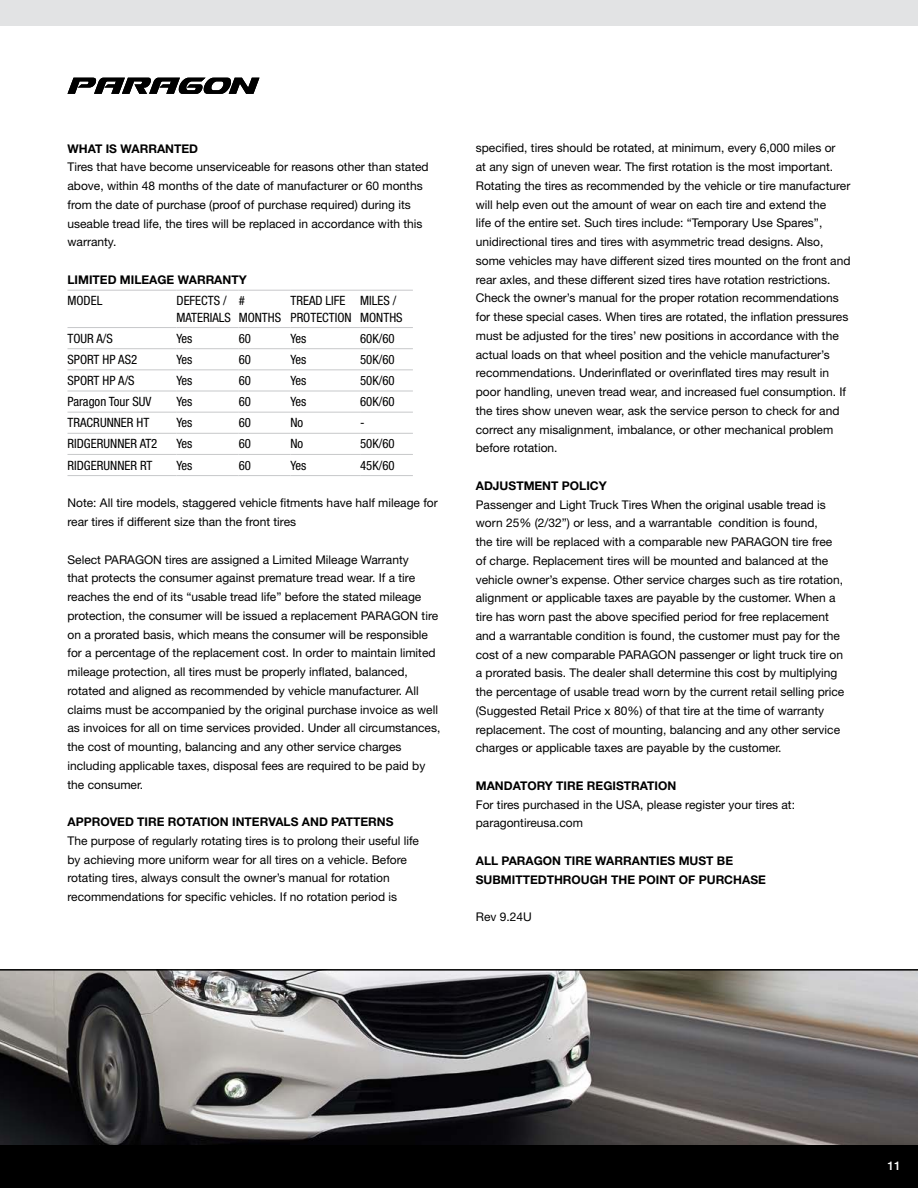
<style>
.page{position:relative;width:918px;height:1188px;background:#fff}
.page>*{position:absolute;margin:0;border:0;box-sizing:border-box;transform-origin:0 0}
.t1{font:condensed 12.75px/16.2px "Helvetica Neue LT Std";color:#000}
.t2{font:12px/18.8px "Helvetica Neue LT Std";color:#000}
.t3{font:700 12px/18.8px "Helvetica Neue LT Std";color:#000}
.t4{font:500 12px "Helvetica Neue LT Std";color:#fff}
</style>
<div class="page">
<div style="left:0;top:0;width:918px;height:26px;background:#e2e3e4"></div>
<svg style="left:0;top:969px;width:918px;height:177px;background:#6b6868"></svg>
<div style="left:0;top:1146px;width:918px;height:42px;background:#000"></div>
<hr style="left:68px;top:290px;width:109px;height:1px;background:#c7c8ca">
<hr style="left:177px;top:290px;width:62px;height:1px;background:#c7c8ca">
<hr style="left:239px;top:290px;width:52px;height:1px;background:#c7c8ca">
<hr style="left:291px;top:290px;width:69px;height:1px;background:#c7c8ca">
<hr style="left:360px;top:290px;width:53px;height:1px;background:#c7c8ca">
<hr style="left:68px;top:327px;width:109px;height:1px;background:#c7c8ca">
<hr style="left:177px;top:327px;width:62px;height:1px;background:#c7c8ca">
<hr style="left:239px;top:327px;width:52px;height:1px;background:#c7c8ca">
<hr style="left:291px;top:327px;width:69px;height:1px;background:#c7c8ca">
<hr style="left:360px;top:327px;width:53px;height:1px;background:#c7c8ca">
<hr style="left:68px;top:348px;width:109px;height:1px;background:#c7c8ca">
<hr style="left:177px;top:348px;width:62px;height:1px;background:#c7c8ca">
<hr style="left:239px;top:348px;width:52px;height:1px;background:#c7c8ca">
<hr style="left:291px;top:348px;width:69px;height:1px;background:#c7c8ca">
<hr style="left:360px;top:348px;width:53px;height:1px;background:#c7c8ca">
<hr style="left:68px;top:369px;width:109px;height:1px;background:#c7c8ca">
<hr style="left:177px;top:369px;width:62px;height:1px;background:#c7c8ca">
<hr style="left:239px;top:369px;width:52px;height:1px;background:#c7c8ca">
<hr style="left:291px;top:369px;width:69px;height:1px;background:#c7c8ca">
<hr style="left:360px;top:369px;width:53px;height:1px;background:#c7c8ca">
<hr style="left:68px;top:391px;width:109px;height:1px;background:#c7c8ca">
<hr style="left:177px;top:391px;width:62px;height:1px;background:#c7c8ca">
<hr style="left:239px;top:391px;width:52px;height:1px;background:#c7c8ca">
<hr style="left:291px;top:391px;width:69px;height:1px;background:#c7c8ca">
<hr style="left:360px;top:391px;width:53px;height:1px;background:#c7c8ca">
<hr style="left:68px;top:412px;width:109px;height:1px;background:#c7c8ca">
<hr style="left:177px;top:412px;width:62px;height:1px;background:#c7c8ca">
<hr style="left:239px;top:412px;width:52px;height:1px;background:#c7c8ca">
<hr style="left:291px;top:412px;width:69px;height:1px;background:#c7c8ca">
<hr style="left:360px;top:412px;width:53px;height:1px;background:#c7c8ca">
<hr style="left:68px;top:433px;width:109px;height:1px;background:#c7c8ca">
<hr style="left:177px;top:433px;width:62px;height:1px;background:#c7c8ca">
<hr style="left:239px;top:433px;width:52px;height:1px;background:#c7c8ca">
<hr style="left:291px;top:433px;width:69px;height:1px;background:#c7c8ca">
<hr style="left:360px;top:433px;width:53px;height:1px;background:#c7c8ca">
<hr style="left:68px;top:454px;width:109px;height:1px;background:#c7c8ca">
<hr style="left:177px;top:454px;width:62px;height:1px;background:#c7c8ca">
<hr style="left:239px;top:454px;width:52px;height:1px;background:#c7c8ca">
<hr style="left:291px;top:454px;width:69px;height:1px;background:#c7c8ca">
<hr style="left:360px;top:454px;width:53px;height:1px;background:#c7c8ca">
<hr style="left:68px;top:475px;width:109px;height:1px;background:#c7c8ca">
<hr style="left:177px;top:475px;width:62px;height:1px;background:#c7c8ca">
<hr style="left:239px;top:475px;width:52px;height:1px;background:#c7c8ca">
<hr style="left:291px;top:475px;width:69px;height:1px;background:#c7c8ca">
<hr style="left:360px;top:475px;width:53px;height:1px;background:#c7c8ca">
<svg style="left:67px;top:78px;width:193px;height:16px"></svg>
<p class="t3" style="left:68px;top:139px;width:74px">WHAT IS WARRANTED</p>
<p class="t2" style="left:68px;top:158px;width:363px">Tires that have become unserviceable for reasons other than stated above, within 48 months of the date of manufacturer or 60 months from the date of purchase (proof of purchase required) during its useable tread life, the tires will be replaced in accordance with this warranty.</p>
<p class="t3" style="left:68px;top:270px;width:15px">LIMITED</p>
<p class="t3" style="left:120px;top:270px;width:19px">MILEA</p>
<p class="t3" style="left:157px;top:270px;width:41px">GE WARRANTY</p>
<p class="t1" style="left:68px;top:293px;width:36px">MODEL</p>
<p class="t1" style="left:177px;top:293px;width:56px">DEFECTS /<br>MATERIALS</p>
<p class="t1" style="left:239px;top:293px;width:44px">#<br>MONTHS</p>
<p class="t1" style="left:291px;top:293px;width:63px">TREAD LIFE<br>PROTECTION</p>
<p class="t1" style="left:360px;top:293px;width:44px">MILES /<br>MONTHS</p>
<p class="t1" style="left:68px;top:330px;width:47px">TOUR A/S</p>
<p class="t1" style="left:177px;top:330px;width:17px">Yes</p>
<p class="t1" style="left:239px;top:330px;width:14px">60</p>
<p class="t1" style="left:291px;top:330px;width:17px">Yes</p>
<p class="t1" style="left:360px;top:330px;width:36px">60K/60</p>
<p class="t1" style="left:68px;top:351px;width:71px">SPORT HP AS2</p>
<p class="t1" style="left:177px;top:351px;width:17px">Yes</p>
<p class="t1" style="left:239px;top:351px;width:14px">60</p>
<p class="t1" style="left:291px;top:351px;width:17px">Yes</p>
<p class="t1" style="left:360px;top:351px;width:36px">50K/60</p>
<p class="t1" style="left:68px;top:372px;width:69px">SPORT HP A/S</p>
<p class="t1" style="left:177px;top:372px;width:17px">Yes</p>
<p class="t1" style="left:239px;top:372px;width:14px">60</p>
<p class="t1" style="left:291px;top:372px;width:17px">Yes</p>
<p class="t1" style="left:360px;top:372px;width:36px">50K/60</p>
<p class="t1" style="left:68px;top:393px;width:85px">Paragon Tour SUV</p>
<p class="t1" style="left:177px;top:393px;width:17px">Yes</p>
<p class="t1" style="left:239px;top:393px;width:14px">60</p>
<p class="t1" style="left:291px;top:393px;width:17px">Yes</p>
<p class="t1" style="left:360px;top:393px;width:36px">60K/60</p>
<p class="t1" style="left:68px;top:415px;width:83px">TRACRUNNER HT</p>
<p class="t1" style="left:177px;top:415px;width:17px">Yes</p>
<p class="t1" style="left:239px;top:415px;width:14px">60</p>
<p class="t1" style="left:291px;top:415px;width:14px">No</p>
<p class="t1" style="left:360px;top:415px;width:6px">-</p>
<p class="t1" style="left:68px;top:436px;width:91px">RIDGERUNNER AT2</p>
<p class="t1" style="left:177px;top:436px;width:17px">Yes</p>
<p class="t1" style="left:239px;top:436px;width:14px">60</p>
<p class="t1" style="left:291px;top:436px;width:14px">No</p>
<p class="t1" style="left:360px;top:436px;width:36px">50K/60</p>
<p class="t1" style="left:68px;top:457px;width:87px">RIDGERUNNER RT</p>
<p class="t1" style="left:177px;top:457px;width:17px">Yes</p>
<p class="t1" style="left:239px;top:457px;width:14px">60</p>
<p class="t1" style="left:291px;top:457px;width:17px">Yes</p>
<p class="t1" style="left:360px;top:457px;width:36px">45K/60</p>
<p class="t2" style="left:68px;top:494px;width:372px">Note: All tire models, staggered vehicle fitments have half mileage for rear tires if different size than the front tires</p>
<p class="t2" style="left:68px;top:550px;width:374px">Select PARAGON tires are assigned a Limited Mileage Warranty<br>that protects the consumer against premature tread wear. If a tire reaches the end of its “usable tread life” before the stated mileage protection, the consumer will be issued a replacement PARAGON tire on a prorated basis, which means the consumer will be responsible for a percentage of the replacement cost. In order to maintain limited mileage protection, all tires must be properly inflated, balanced, rotated and aligned as recommended by vehicle manufacturer. All claims must be accompanied by the original purchase invoice as well as invoices for all on time services provided. Under all circumstances, the cost of mounting, balancing and any other service charges including applicable taxes, disposal fees are required to be paid by the consumer.</p>
<p class="t3" style="left:68px;top:812px;width:327px">APPROVED TIRE ROTATION INTERVALS AND PATTERNS</p>
<p class="t2" style="left:68px;top:831px;width:353px">The purpose of regularly rotating tires is to prolong their useful life by achieving more uniform wear for all tires on a vehicle. Before rotating tires, always consult the owner’s manual for rotation recommendations for specific vehicles. If no rotation period is</p>
<p class="t2" style="left:476px;top:139px;width:376px">specified, tires should be rotated, at minimum, every 6,000 miles or<br>at any sign of uneven wear. The first rotation is the most important.<br>Rotating the tires as recommended by the vehicle or tire manufacturer will help even out the amount of wear on each tire and extend the<br>life of the entire set. Such tires include: “Temporary Use Spares”, unidirectional tires and tires with asymmetric tread designs. Also, some vehicles may have different sized tires mounted on the front and rear axles, and these different sized tires have rotation restrictions.<br>Check the owner’s manual for the proper rotation recommendations for these special cases. When tires are rotated, the inflation pressures must be adjusted for the tires’ new positions in accordance with the actual loads on that wheel position and the vehicle manufacturer’s recommendations. Underinflated or overinflated tires may result in poor handling, uneven tread wear, and increased fuel consumption. If the tires show uneven wear, ask the service person to check for and correct any misalignment, imbalance, or other mechanical problem before rotation.</p>
<p class="t3" style="left:476px;top:476px;width:50px">ADJUSTMENT</p>
<p class="t3" style="left:562px;top:476px;width:47px">POLI CY</p>
<p class="t2" style="left:476px;top:495px;width:370px">Passenger and Light Truck Tires When the original usable tread is worn 25% (2/32”) or less, and a warrantable condition is found,<br>the tire will be replaced with a comparable new PARAGON tire free of charge. Replacement tires will be mounted and balanced at the vehicle owner’s expense. Other service charges such as tire rotation, alignment or applicable taxes are payable by the customer. When a tire has worn past the above specified period for free replacement and a warrantable condition is found, the customer must pay for the cost of a new comparable PARAGON passenger or light truck tire on a prorated basis. The dealer shall determine this cost by multiplying the percentage of usable tread worn by the current retail selling price (Suggested Retail Price x 80%) of that tire at the time of warranty replacement. The cost of mounting, balancing and any other service charges or applicable taxes are payable by the customer.</p>
<p class="t3" style="left:476px;top:776px;width:202px">MANDATORY TIRE REGISTRATION</p>
<p class="t2" style="left:476px;top:795px;width:321px">For tires purchased in the USA, please register your tires at: paragontireusa.com</p>
<p class="t3" style="left:476px;top:851px;width:259px">ALL PARAGON TIRE WARRANTIES MUST BE<br>SU BMITTEDTHROUGH</p>
<p class="t3" style="left:611px;top:870px;width:156px">THE POINT OF PURCHASE</p>
<p class="t2" style="left:476px;top:907px;width:58px">Rev 9.24U</p>
<p class="t4" style="left:887px;top:1158px;width:15px">11</p>
</div>
